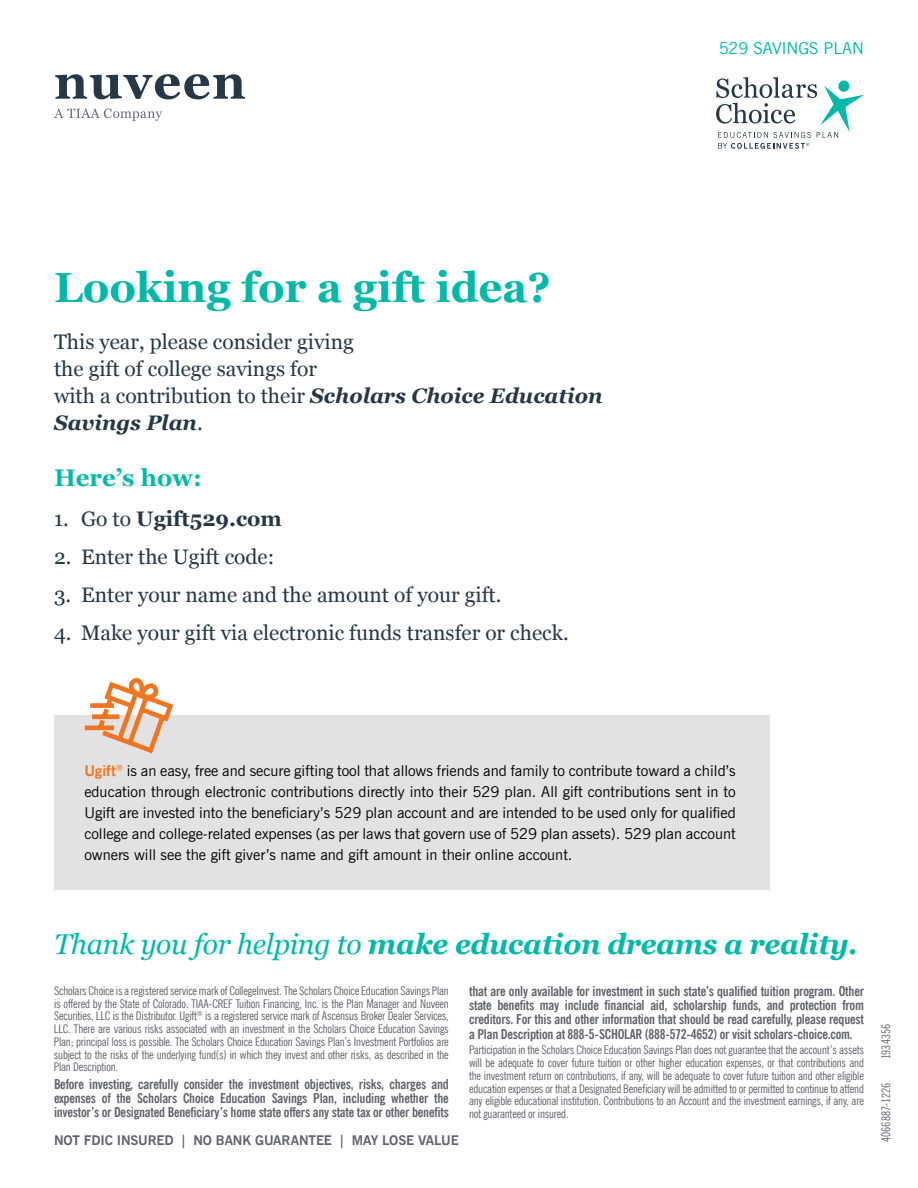
<style>
.page{position:relative;width:918px;height:1188px;background:#fff}
.page>*{position:absolute;margin:0;border:0;box-sizing:border-box;transform-origin:0 0}
.t1{font:700 42px "Georgia";color:#00b8a8}
.t2{font:italic 700 28.5px "Georgia";letter-spacing:-.01em;color:#00b8a8}
.t3{font:700 24px "Georgia";color:#00b8a8}
.t4{font:21px/27px "Georgia";color:#263746}
.t5{font:700 21px "Georgia";color:#263746}
.t6{font:16.5px "News Gothic BT";color:#00b8a8}
.t7{font:15px/21px "News Gothic BT";color:#000;text-align:justify}
.t8{font:700 condensed 13.5px/14.2px "News Gothic BT";letter-spacing:-.015em;color:#5f636a;text-align:justify}
.t9{font:700 13.5px "News Gothic BT";letter-spacing:-.015em;color:#5f636a}
.t10{font:condensed 12px/12.8px "News Gothic BT";letter-spacing:-.015em;color:#5f636a;text-align:justify}
.s1{font-weight:700;font-style:italic}
.s2{font-weight:400}
.s3{font-weight:700;color:#ee7622}
</style>
<div class="page">
<div style="left:54px;top:715px;width:716px;height:175px;background:#e2e2e3"></div>
<svg style="left:84px;top:678px;width:90px;height:76px"></svg>
<svg style="left:55px;top:74px;width:190px;height:25px"></svg>
<svg style="left:54px;top:109px;width:108px;height:12px"></svg>
<svg style="left:716px;top:77px;width:148px;height:72px"></svg>
<h3 class="t6" style="left:719px;top:38px;width:147px">529 SAVINGS PLAN</h3>
<h1 class="t1" style="left:54px;top:256px;width:498px">Looking for a gift idea?</h1>
<h3 class="t4" style="left:54px;top:327px;width:550px">This year, please consider giving<br>the gift of college savings for<br>with a contribution to their <span class="s1">Scholars Choice Education Savings Plan</span>.</h3>
<h3 class="t3" style="left:54px;top:459px;width:149px">Here’s how:</h3>
<h3 class="t5" style="left:54px;top:503px;width:229px"><span class="s2">1. Go to</span> Ugift529.com</h3>
<h3 class="t4" style="left:54px;top:543px;width:222px">2. Enter the Ugift code:</h3>
<h3 class="t4" style="left:54px;top:580px;width:449px">3. Enter your name and the amount of your gift.</h3>
<h3 class="t4" style="left:54px;top:618px;width:516px">4. Make your gift via electronic funds transfer or check.</h3>
<p class="t7" style="left:84px;top:760px;width:653px"><span class="s3">Ugift</span><sup>®</sup> is an easy, free and secure gifting tool that allows friends and family to contribute toward a child’s education through electronic contributions directly into their 529 plan. All gift contributions sent in to Ugift are invested into the beneficiary’s 529 plan account and are intended to be used only for qualified college and college-related expenses (as per laws that govern use of 529 plan assets). 529 plan account owners will see the gift giver’s name and gift amount in their online account.</p>
<h2 class="t2" style="left:54px;top:923px;width:805px"><span class="s2">Thank you for helping to</span> make education dreams a reality.</h2>
<p class="t10" style="left:54px;top:984px;width:396px">Scholars Choice is a registered service mark of CollegeInvest. The Scholars Choice Education Savings Plan is offered by the State of Colorado. TIAA-CREF Tuition Financing, Inc. is the Plan Manager and Nuveen Securities, LLC is the Distributor. Ugift<sup>®</sup> is a registered service mark of Ascensus Broker Dealer Services, LLC. There are various risks associated with an investment in the Scholars Choice Education Savings Plan; principal loss is possible. The Scholars Choice Education Savings Plan’s Investment Portfolios are subject to the risks of the underlying fund(s) in which they invest and other risks, as described in the Plan Description.</p>
<p class="t8" style="left:54px;top:1076px;width:396px">Before investing, carefully consider the investment objectives, risks, charges and expenses of the Scholars Choice Education Savings Plan, including whether the investor’s or Designated Beneficiary’s home state offers any state tax or other benefits</p>
<p class="t9" style="left:54px;top:1131px;width:406px">NOT FDIC INSURED | NO BANK GUARANTEE | MAY LOSE VALUE</p>
<p class="t8" style="left:469px;top:984px;width:396px">that are only available for investment in such state’s qualified tuition program. Other state benefits may include financial aid, scholarship funds, and protection from creditors. For this and other information that should be read carefully, please request a Plan Description at 888-5-SCHOLAR (888-572-4652) or visit scholars-choice.com.</p>
<p class="t10" style="left:469px;top:1044px;width:396px">Participation in the Scholars Choice Education Savings Plan does not guarantee that the account’s assets will be adequate to cover future tuition or other higher education expenses, or that contributions and the investment return on contributions, if any, will be adequate to cover future tuition and other eligible education expenses or that a Designated Beneficiary will be admitted to or permitted to continue to attend any eligible educational institution. Contributions to an Account and the investment earnings, if any, are not guaranteed or insured.</p>
<p class="t10" style="left:880px;top:1059px;width:37px;rotate:-90deg">1934356</p>
<p class="t10" style="left:880px;top:1142px;width:60px;rotate:-90deg">4066887-1226</p>
</div>
